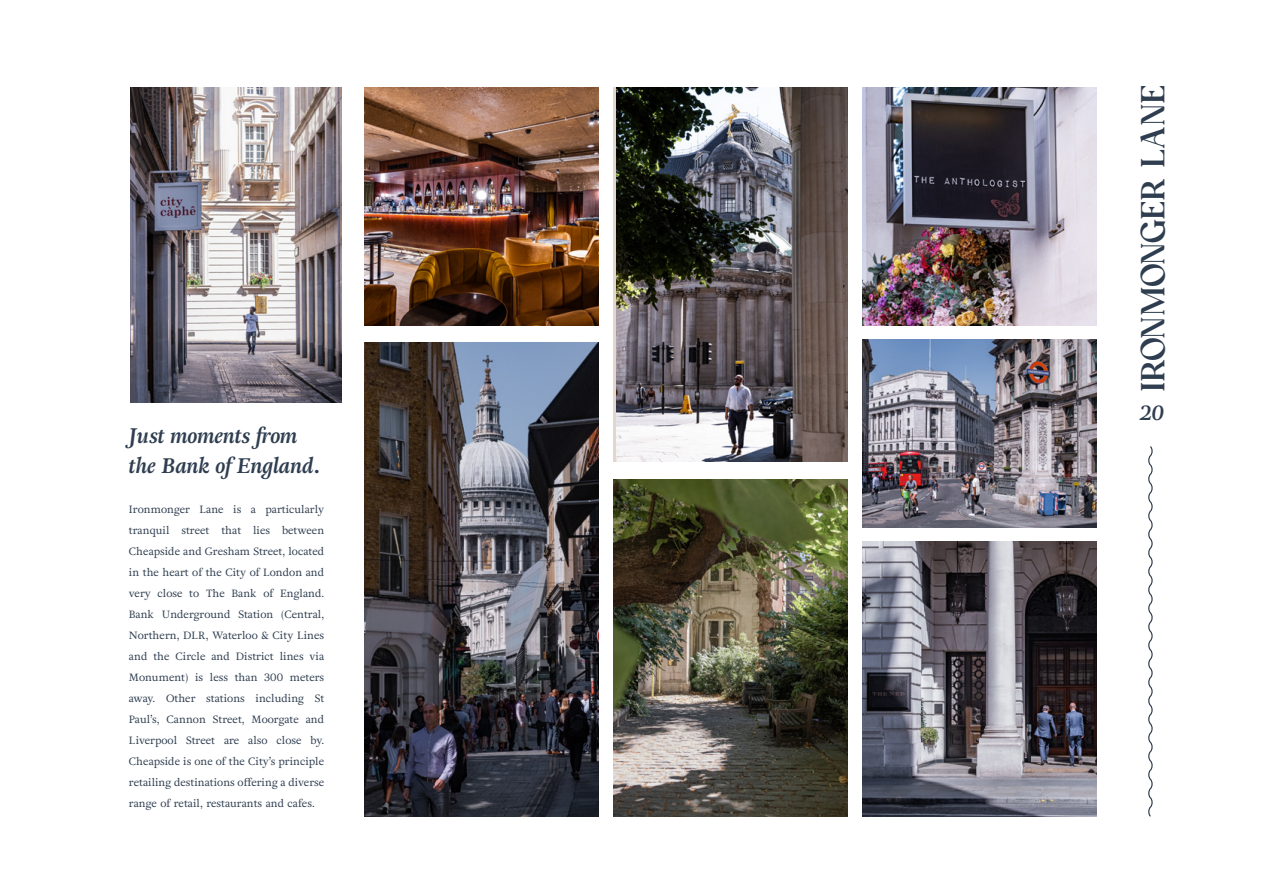
<style>
.page{position:relative;width:1263px;height:893px;background:#fff}
.page>*{position:absolute;margin:0;border:0;box-sizing:border-box;transform-origin:0 0}
.t1{font:33.3px "North Chancefree";letter-spacing:-.02em;color:#2e3d4f}
.t2{font:italic 700 21px/30px "Adriane Text";color:#2e3d4f}
.t3{font:italic 700 20.55px "Adriane Text";color:#2e3d4f}
.t4{font:10.5px/21px "Adriane Text";color:#2e3d4f;text-align:justify}
</style>
<div class="page">
<svg style="left:1148px;top:446px;width:5px;height:371px"></svg>
<img style="left:365px;top:87px;width:233px;height:238px">
<img style="left:131px;top:87px;width:210px;height:316px">
<img style="left:862px;top:87px;width:234px;height:238px">
<img style="left:862px;top:340px;width:234px;height:187px">
<img style="left:862px;top:542px;width:234px;height:274px">
<img style="left:613px;top:479px;width:234px;height:338px">
<img style="left:365px;top:343px;width:233px;height:474px">
<img style="left:617px;top:87px;width:230px;height:375px">
<h2 class="t2" style="left:129px;top:421px;width:192px">Just moments from the Bank of England.</h2>
<p class="t4" style="left:129px;top:498px;width:197px">Ironmonger Lane is a particularly tranquil street that lies between Cheapside and Gresham Street, located in the heart of the City of London and very close to The Bank of England.<br>Bank Underground Station (Central, Northern, DLR, Waterloo &amp; City Lines and the Circle and District lines via Monument) is less than 300 meters away. Other stations including St Paul’s, Cannon Street, Moorgate and Liverpool Street are also close by.<br>Cheapside is one of the City’s principle retailing destinations offering a diverse range of retail, restaurants and cafes.</p>
<h1 class="t1" style="left:1139px;top:392px;width:308px;rotate:-90deg">IRONMONGER LANE</h1>
<h3 class="t3" style="left:1139px;top:399px;width:26px">20</h3>
</div>
